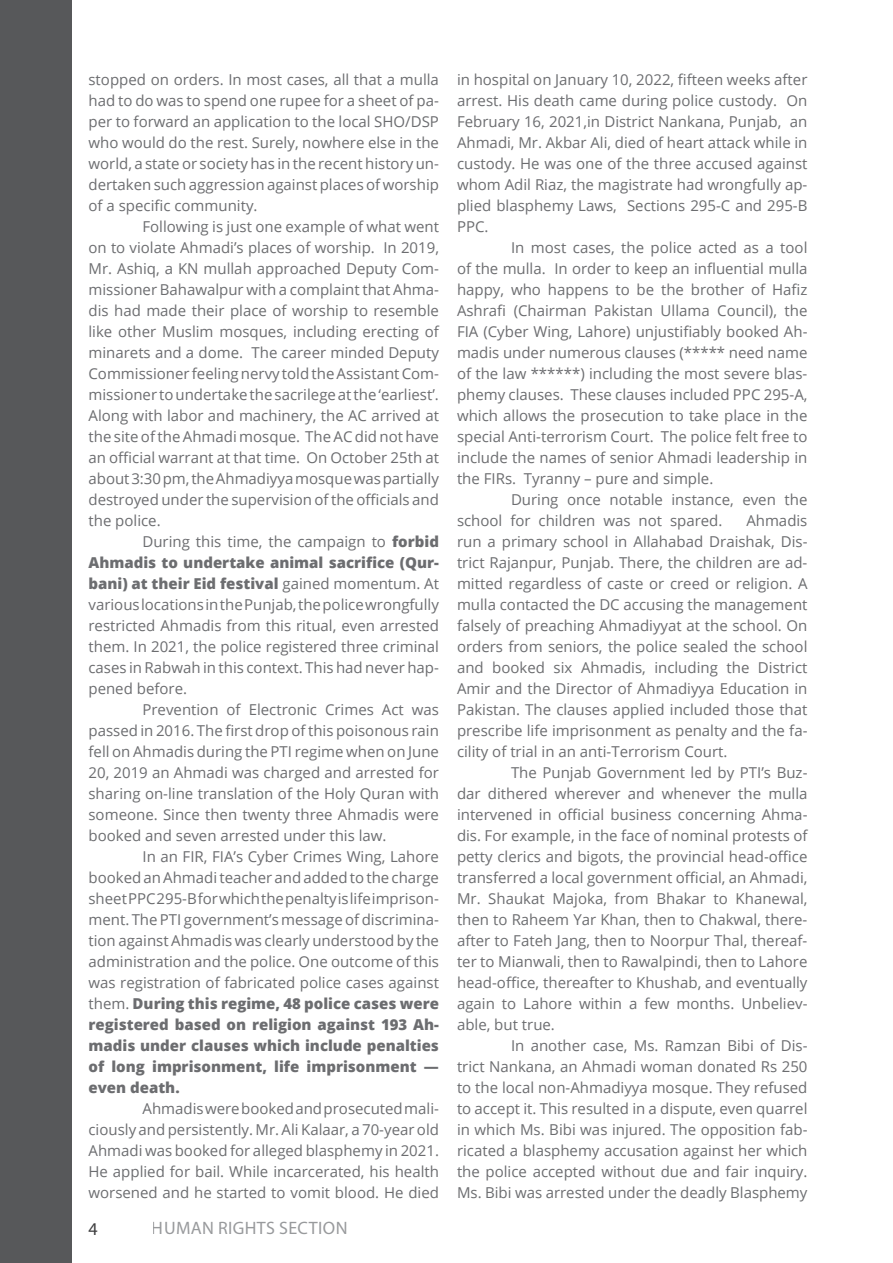
<style>
.page{position:relative;width:893px;height:1263px;background:#fff}
.page>*{position:absolute;margin:0;border:0;box-sizing:border-box;transform-origin:0 0}
.t1{font:18px "Myriad Pro";letter-spacing:.02em;color:#808285}
.t2{font:18px "Myriad Pro";color:#3e3e3f}
.t3{font:15px/21px "Open Sans";color:#6c6d70;text-align:justify}
.s1{font-weight:800}
</style>
<div class="page">
<div style="left:0;top:0;width:72px;height:1263px;background:#57585a"></div>
<p class="t3" style="left:88px;top:68px;width:352px">stopped on orders. In most cases, all that a mulla had to do was to spend one rupee for a sheet of pa&shy;per to forward an application to the local SHO/DSP who would do the rest. Surely, nowhere else in the world, a state or society has in the recent history un&shy;dertaken such aggression against places of worship of a specific community.</p>
<p class="t3" style="left:88px;top:215px;width:352px;text-indent:54px">Following is just one example of what went on to violate Ahmadi’s places of worship. In 2019, Mr. Ashiq, a KN mullah approached Deputy Com&shy;missioner Bahawalpur with a complaint that Ahma&shy;dis had made their place of worship to resemble like other Muslim mosques, including erecting of minarets and a dome. The career minded Deputy Commissioner feeling nervy told the Assistant Com&shy;missioner to undertake the sacrilege at the ‘earliest’.<br>Along with labor and machinery, the AC arrived at the site of the Ahmadi mosque. The AC did not have an official warrant at that time. On October 25th at about 3:30 pm, the Ahmadiyya mosque was partially destroyed under the supervision of the officials and the police.</p>
<p class="t3" style="left:88px;top:530px;width:352px;text-indent:54px">During this time, the campaign to <span class="s1">forbid Ahmadis to undertake animal sacrifice (Qur&shy;bani) at their Eid festival</span> gained momentum. At various locations in the Punjab, the police wrongfully restricted Ahmadis from this ritual, even arrested them. In 2021, the police registered three criminal cases in Rabwah in this context. This had never hap&shy;pened before.</p>
<p class="t3" style="left:88px;top:698px;width:352px;text-indent:54px">Prevention of Electronic Crimes Act was passed in 2016. The first drop of this poisonous rain fell on Ahmadis during the PTI regime when on June 20, 2019 an Ahmadi was charged and arrested for sharing on-line translation of the Holy Quran with someone. Since then twenty three Ahmadis were booked and seven arrested under this law.</p>
<p class="t3" style="left:88px;top:845px;width:352px;text-indent:54px">In an FIR, FIA’s Cyber Crimes Wing, Lahore booked an Ahmadi teacher and added to the charge sheet PPC 295-B for which the penalty is life imprison&shy;ment. The PTI government’s message of discrimina&shy;tion against Ahmadis was clearly understood by the administration and the police. One outcome of this was registration of fabricated police cases against them. <span class="s1">During this regime, 48 police cases were registered based on religion against 193 Ah&shy;madis under clauses which include penalties of long imprisonment, life imprisonment — even death.</span></p>
<p class="t3" style="left:88px;top:1097px;width:352px;text-indent:54px">Ahmadis were booked and prosecuted mali&shy;ciously and persistently. Mr. Ali Kalaar, a 70-year old Ahmadi was booked for alleged blasphemy in 2021.<br>He applied for bail. While incarcerated, his health worsened and he started to vomit blood. He died</p>
<p class="t2" style="left:88px;top:1217px;width:11px">4</p>
<p class="t1" style="left:152px;top:1217px;width:197px">HUMAN RIGHTS SECTION</p>
<p class="t3" style="left:457px;top:68px;width:352px">in hospital on January 10, 2022, fifteen weeks after arrest. His death came during police custody. On February 16, 2021,in District Nankana, Punjab, an Ahmadi, Mr. Akbar Ali, died of heart attack while in custody. He was one of the three accused against whom Adil Riaz, the magistrate had wrongfully ap&shy;plied blasphemy Laws, Sections 295-C and 295-B PPC.</p>
<p class="t3" style="left:457px;top:236px;width:352px;text-indent:54px">In most cases, the police acted as a tool of the mulla. In order to keep an influential mulla happy, who happens to be the brother of Hafiz Ashrafi (Chairman Pakistan Ullama Council), the FIA (Cyber Wing, Lahore) unjustifiably booked Ah&shy;madis under numerous clauses (***** need name of the law ******) including the most severe blas&shy;phemy clauses. These clauses included PPC 295-A, which allows the prosecution to take place in the special Anti-terrorism Court. The police felt free to include the names of senior Ahmadi leadership in the FIRs. Tyranny – pure and simple.</p>
<p class="t3" style="left:457px;top:488px;width:352px;text-indent:54px">During once notable instance, even the school for children was not spared.</p>
<p class="t3" style="left:457px;top:509px;width:352px;text-indent:289px">Ahmadis run a primary school in Allahabad Draishak, Dis&shy;trict Rajanpur, Punjab. There, the children are ad&shy;mitted regardless of caste or creed or religion. A mulla contacted the DC accusing the management falsely of preaching Ahmadiyyat at the school. On orders from seniors, the police sealed the school and booked six Ahmadis, including the District Amir and the Director of Ahmadiyya Education in Pakistan. The clauses applied included those that prescribe life imprisonment as penalty and the fa&shy;cility of trial in an anti-Terrorism Court.</p>
<p class="t3" style="left:457px;top:761px;width:352px;text-indent:54px">The Punjab Government led by PTI’s Buz&shy;dar dithered wherever and whenever the mulla intervened in official business concerning Ahma&shy;dis. For example, in the face of nominal protests of petty clerics and bigots, the provincial head-office transferred a local government official, an Ahmadi, Mr. Shaukat Majoka, from Bhakar to Khanewal, then to Raheem Yar Khan, then to Chakwal, there&shy;after to Fateh Jang, then to Noorpur Thal, thereaf&shy;ter to Mianwali, then to Rawalpindi, then to Lahore head-office, thereafter to Khushab, and eventually again to Lahore within a few months. Unbeliev&shy;able, but true.</p>
<p class="t3" style="left:457px;top:1034px;width:352px;text-indent:54px">In another case, Ms. Ramzan Bibi of Dis&shy;trict Nankana, an Ahmadi woman donated Rs 250 to the local non-Ahmadiyya mosque. They refused to accept it. This resulted in a dispute, even quarrel in which Ms. Bibi was injured. The opposition fab&shy;ricated a blasphemy accusation against her which the police accepted without due and fair inquiry.<br>Ms. Bibi was arrested under the deadly Blasphemy</p>
</div>
